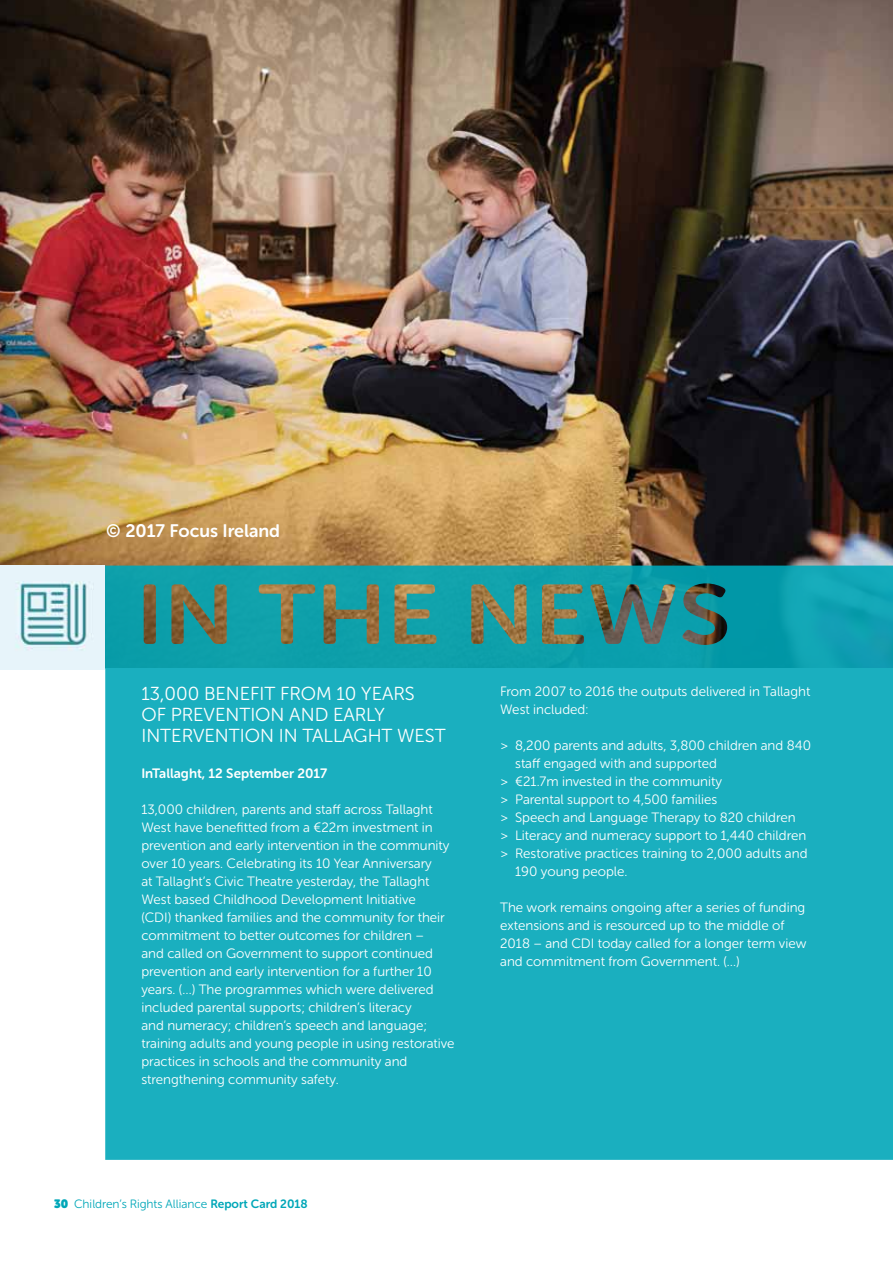
<style>
.page{position:relative;width:893px;height:1263px;background:#fff}
.page>*{position:absolute;margin:0;border:0;box-sizing:border-box;transform-origin:0 0}
.t1{font:18.75px "Museo Sans Rounded 300";color:#fff}
.t2{font:18px "Museo Sans Rounded 700";color:#fff}
.t3{font:13.5px/18px "Museo Sans Rounded 300";color:#fff}
.t4{font:13.5px "Museo Sans Rounded 700";color:#fff}
.t5{font:12px "Museo Sans Rounded 300";color:#00a7b8}
.s1{font-family:"Museo Sans Rounded"}
.s2{font-family:"Museo Sans Rounded 700"}
</style>
<div class="page">
<img style="left:0;top:0;width:893px;height:566px">
<svg style="left:105px;top:566px;width:788px;height:594px;fill:#1aafbf"></svg>
<img style="left:0;top:566px;width:105px;height:104px">
<h2 class="t2" style="left:106px;top:520px;width:175px">© 2017 Focus Ireland</h2>
<h1 class="t1" style="left:141px;top:683px;width:74px">13,000 benefit</h1>
<h1 class="t1" style="left:280px;top:683px;width:93px">from 10 years</h1>
<h1 class="t1" style="left:141px;top:704px;width:41px">of preventi</h1>
<h1 class="t1" style="left:255px;top:704px;width:48px">on and</h1>
<h1 class="t1" style="left:333px;top:704px;width:11px">early</h1>
<h1 class="t1" style="left:141px;top:725px;width:11px">interventi</h1>
<h1 class="t1" style="left:245px;top:725px;width:80px">on in Tallaght</h1>
<h1 class="t1" style="left:397px;top:725px;width:29px">West</h1>
<p class="t4" style="left:141px;top:766px;width:187px">InTallaght, 12 September 2017</p>
<p class="t3" style="left:141px;top:801px;width:315px">13,000 children, parents and staff across Tallaght West have benefitted from a €22m investment in prevention and early intervention in the community over 10 years. Celebrating its 10 Year Anniversary<br>at Tallaght’s Civic Theatre yesterday, the Tallaght West based Childhood Development Initiative<br>(CDI) thanked families and the community for their commitment to better outcomes for children –<br>and called on Government to support continued prevention and early intervention for a further 10 years. (…) The programmes which were delivered included parental supports; children’s literacy<br>and numeracy; children’s speech and language; training adults and young people in using restorative practices in schools and the community and strengthening community safety.</p>
<p class="t5" style="left:54px;top:1197px;width:255px"><span class="s1">30</span> Children’s Rights Alliance <span class="s2">Report Card 2018</span></p>
<p class="t3" style="left:500px;top:683px;width:312px">From 2007 to 2016 the outputs delivered in Tallaght<br>West included:</p>
<p class="t3" style="left:500px;top:737px;width:312px">&gt; 8,200 parents and adults, 3,800 children and 840</p>
<p class="t3" style="left:515px;top:755px;width:203px">staff engaged with and supported</p>
<p class="t3" style="left:500px;top:773px;width:223px">&gt; €21.7m invested in the community</p>
<p class="t3" style="left:500px;top:791px;width:219px">&gt; Parental support to 4,500 families</p>
<p class="t3" style="left:500px;top:809px;width:297px">&gt; Speech and Language Therapy to 820 children</p>
<p class="t3" style="left:500px;top:827px;width:308px">&gt; Literacy and numeracy support to 1,440 children</p>
<p class="t3" style="left:500px;top:845px;width:309px">&gt; Restorative practices training to 2,000 adults and</p>
<p class="t3" style="left:515px;top:863px;width:114px">190 young people.</p>
<p class="t3" style="left:500px;top:899px;width:308px">The work remains ongoing after a series of funding extensions and is resourced up to the middle of 2018 – and CDI today called for a longer term view and commitment from Government. (…)</p>
</div>
